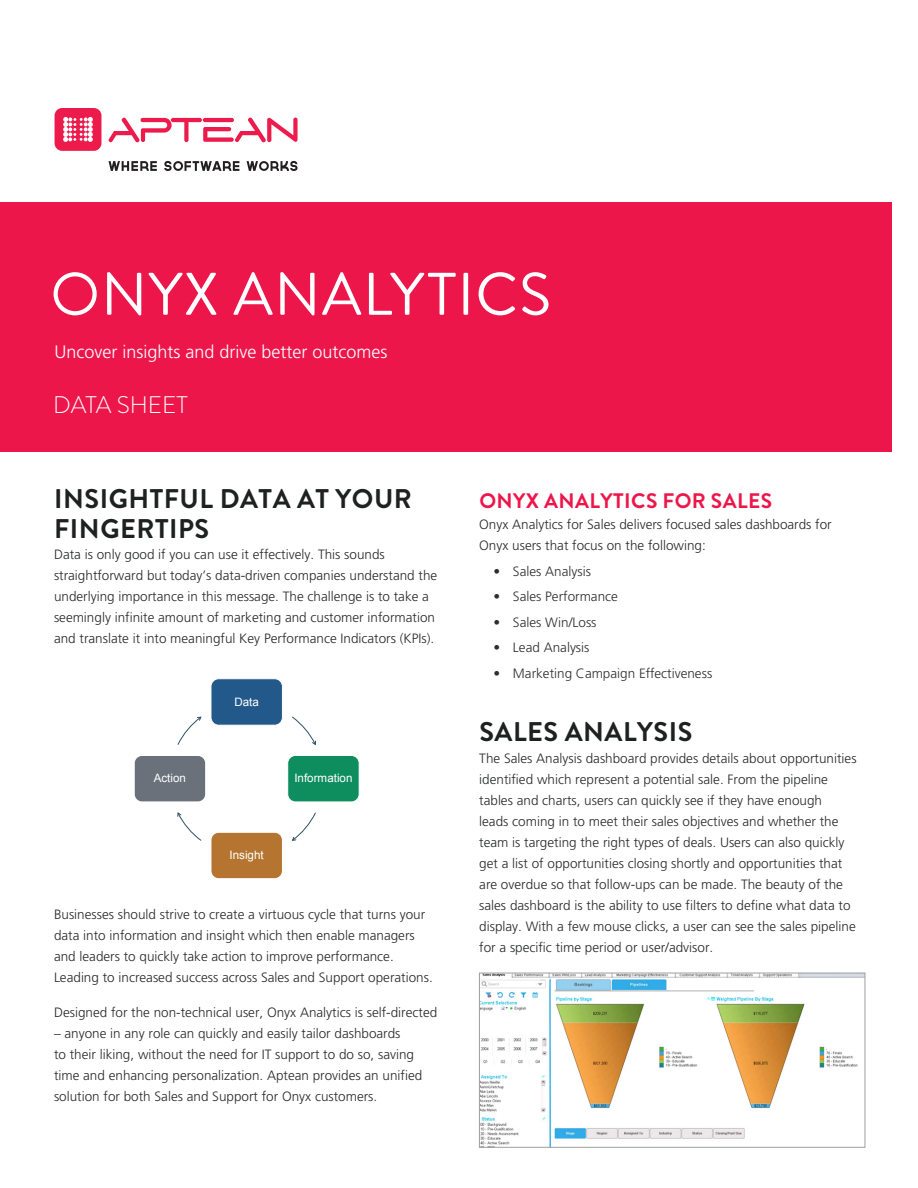
<style>
.page{position:relative;width:918px;height:1188px;background:#fff}
.page>*{position:absolute;margin:0;border:0;box-sizing:border-box;transform-origin:0 0}
.t1{font:60px "Brandon Grotesque";letter-spacing:.02em;color:#fff}
.t2{font:700 27px/30px "Brandon Grotesque";letter-spacing:.02em;color:#1d211f}
.t3{font:300 24px "Brandon Grotesque";color:#fff}
.t4{font:700 21px "Brandon Grotesque";letter-spacing:.02em;color:#ed164b}
.t5{font:300 18px "Frutiger LT Std";color:#fff}
.t6{font:300 13.5px/21px "Frutiger LT Std";color:#282b29}
.t7{font:300 13.5px "Frutiger LT Std";color:#2d2f2d}
.t8{font:11.55px "Arial";color:#fff}
</style>
<div class="page">
<div style="left:0;top:202px;width:892px;height:250px;background:#ed164b"></div>
<svg style="left:109px;top:161px;width:48px;height:10px"></svg>
<svg style="left:164px;top:161px;width:75px;height:10px"></svg>
<svg style="left:247px;top:161px;width:51px;height:10px"></svg>
<div style="left:55px;top:108px;width:46px;height:43px;background:#ed1b4c;border-radius:8px"></div>
<svg style="left:109px;top:118px;width:189px;height:24px"></svg>
<svg style="left:63px;top:117px;width:30px;height:25px"></svg>
<img style="left:481px;top:975px;width:382px;height:171px">
<div style="left:479px;top:973px;width:386px;height:175px;border:1px solid #a19f9e"></div>
<div style="left:211px;top:679px;width:71px;height:46px;background:#23588a;border-radius:8px"></div>
<div style="left:210px;top:678px;width:73px;height:48px;border:1px solid #fff;border-radius:8px"></div>
<svg style="left:292px;top:716px;width:24px;height:29px"></svg>
<div style="left:287px;top:755px;width:73px;height:47px;background:#0e8d5e;border:1px solid #fff;border-radius:8px"></div>
<svg style="left:292px;top:812px;width:24px;height:29px"></svg>
<div style="left:210px;top:832px;width:73px;height:47px;background:#b57531;border:1px solid #fff;border-radius:8px"></div>
<svg style="left:177px;top:812px;width:25px;height:29px"></svg>
<div style="left:134px;top:755px;width:72px;height:47px;background:#6a717a;border:1px solid #fff;border-radius:8px"></div>
<svg style="left:177px;top:717px;width:24px;height:28px"></svg>
<h1 class="t1" style="left:51px;top:253px;width:502px">ONYX ANALYTICS</h1>
<h3 class="t5" style="left:55px;top:342px;width:335px">Uncover insights and drive better outcomes</h3>
<h3 class="t3" style="left:53px;top:389px;width:136px">DATA SHEET</h3>
<p class="t2" style="left:54px;top:485px;width:359px">INSIGHTFUL DATA AT YOUR<br>FINGERTIPS</p>
<p class="t6" style="left:54px;top:545px;width:385px">Data is only good if you can use it effectively. This sounds straightforward but today’s data-driven companies understand the underlying importance in this message. The challenge is to take a seemingly infinite amount of marketing and customer information and translate it into meaningful Key Performance Indicators (KPIs).</p>
<p class="t8" style="left:154px;top:771px;width:34px">Action</p>
<p class="t8" style="left:234px;top:694px;width:26px">Data</p>
<p class="t8" style="left:230px;top:847px;width:36px">Insight</p>
<p class="t8" style="left:294px;top:771px;width:60px">Information</p>
<p class="t6" style="left:54px;top:905px;width:380px">Businesses should strive to create a virtuous cycle that turns your data into information and insight which then enable managers and leaders to quickly take action to improve performance.<br>Leading to increased success across Sales and Support operations.</p>
<p class="t6" style="left:54px;top:1002px;width:385px">Designed for the non-technical user, Onyx Analytics is self-directed</p>
<p class="t6" style="left:54px;top:1023px;width:370px">– anyone in any role can quickly and easily tailor dashboards<br>to their liking, without the need for IT support to do so, saving time and enhancing personalization. Aptean provides an unified solution for both Sales and Support for Onyx customers.</p>
<p class="t4" style="left:479px;top:487px;width:294px">ONYX ANALYTICS FOR SALES</p>
<p class="t6" style="left:479px;top:515px;width:354px">Onyx Analytics for Sales delivers focused sales dashboards for<br>Onyx users that focus on the following:</p>
<p class="t7" style="left:494px;top:564px;width:99px">• Sales Analysis</p>
<p class="t7" style="left:494px;top:589px;width:126px">• Sales Performance</p>
<p class="t7" style="left:494px;top:615px;width:105px">• Sales Win/Loss</p>
<p class="t7" style="left:494px;top:640px;width:97px">• Lead Analysis</p>
<p class="t7" style="left:494px;top:666px;width:220px">• Marketing Campaign Effectiveness</p>
<p class="t2" style="left:479px;top:717px;width:214px">SALES ANALYSIS</p>
<p class="t6" style="left:479px;top:749px;width:379px">The Sales Analysis dashboard provides details about opportunities identified which represent a potential sale. From the pipeline tables and charts, users can quickly see if they have enough<br>leads coming in to meet their sales objectives and whether the team is targeting the right types of deals. Users can also quickly get a list of opportunities closing shortly and opportunities that are overdue so that follow-ups can be made. The beauty of the sales dashboard is the ability to use filters to define what data to display. With a few mouse clicks, a user can see the sales pipeline for a specific time period or user/advisor.</p>
</div>
